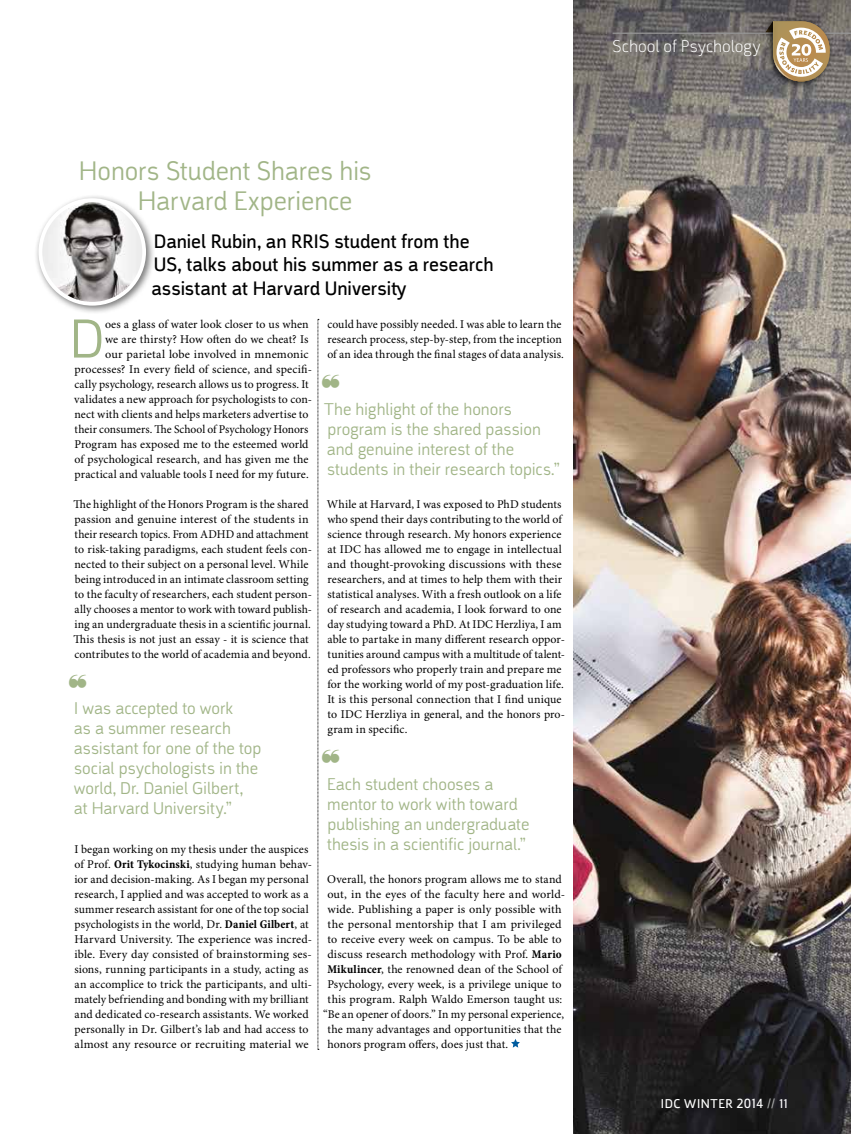
<style>
.page{position:relative;width:851px;height:1134px;background:#fff}
.page>*{position:absolute;margin:0;border:0;box-sizing:border-box;transform-origin:0 0}
.t1{font:300 56.25px "Argumentum";color:#a1b587}
.t2{font:300 27.5px/30px "Argumentum";letter-spacing:-.005em;color:#a1b587}
.t3{font:20px/23.8px "Argumentum";color:#000}
.t4{font:300 17.5px/20px "Argumentum";color:#a1b587}
.t5{font:200 17.5px "Argumentum";letter-spacing:-.005em;color:#fff}
.t6{font:13.12px "Argumentum";letter-spacing:.045em;color:#fff}
.t7{font:11.88px/15px "Minion Pro";letter-spacing:.005em;color:#000}
.s1{font-family:"Minion Pro Bold Cn Capt"}
.s2{font-size:13.75px}
.s3{font-size:13.75px;color:#acadad}
</style>
<div class="page">
<img style="left:573px;top:0;width:277px;height:1134px">
<hr style="left:612px;top:33px;width:238px;height:1px;background:#969696">
<div style="left:764px;top:16px;width:70px;height:73px;background:#000;opacity:.4"></div>
<svg style="left:511px;top:1039px;width:9px;height:9px"></svg>
<div style="left:34px;top:194px;width:121px;height:121px;background:#000;opacity:.53"></div>
<img style="left:40px;top:200px;width:104px;height:104px;border-radius:52px">
<div style="left:39px;top:198px;width:107px;height:108px;border:4px solid #fff;border-radius:50%"></div>
<div style="left:767px;top:19px;width:65px;height:68px;background:#000;opacity:.4"></div>
<div style="left:764px;top:16px;width:54px;height:73px;background:#000;opacity:.4"></div>
<svg style="left:765px;top:21px;width:64px;height:60px"></svg>
<svg style="left:317px;top:319px;width:3px;height:731px"></svg>
<h2 class="t2" style="left:138px;top:156px;width:235px;text-indent:-59px">Honors Student Shares his<br>Harvard Experience</h2>
<h3 class="t3" style="left:151px;top:229px;width:343px">Daniel Rubin, an RRIS student from the<br>US, talks about his summer as a research assistant at Harvard University</h3>
<p class="t7" style="left:74px;top:317px;width:239px;text-align:right">oes a glass of water look closer to us when<br>we are thirsty? How often do we cheat? Is<br>our parietal lobe involved in mnemonic processes? In every field of science, and specifi&shy;cally psychology, research allows us to progress. It validates a new approach for psychologists to con&shy;nect with clients and helps marketers advertise to their consumers. The School of Psychology Honors Program has exposed me to the esteemed world of psychological research, and has given me the practical and valuable tools I need for my future.</p>
<p class="t7" style="left:74px;top:497px;width:240px">The highlight of the Honors Program is the shared passion and genuine interest of the students in their research topics. From ADHD and attachment to risk-taking paradigms, each student feels con&shy;nected to their subject on a personal level. While being introduced in an intimate classroom setting to the faculty of researchers, each student person&shy;ally chooses a mentor to work with toward publish&shy;ing an undergraduate thesis in a scientific journal.<br>This thesis is not just an essay - it is science that contributes to the world of academia and beyond.</p>
<h1 class="t1" style="left:69px;top:305px;width:37px">D</h1>
<h3 class="t4" style="left:74px;top:698px;width:189px">I was accepted to work<br>as a summer research assistant for one of the top social psychologists in the world, Dr. Daniel Gilbert,<br>at Harvard University.”</h3>
<p class="t7" style="left:74px;top:842px;width:239px">I began working on my thesis under the auspices of Prof. <span class="s1">Orit Tykocinski</span>, studying human behav&shy;ior and decision-making. As I began my personal research, I applied and was accepted to work as a summer research assistant for one of the top social psychologists in the world, Dr. <span class="s1">Daniel Gilbert</span>, at Harvard University. The experience was incred&shy;ible. Every day consisted of brainstorming ses&shy;sions, running participants in a study, acting as an accomplice to trick the participants, and ulti&shy;mately befriending and bonding with my brilliant and dedicated co-research assistants. We worked personally in Dr. Gilbert’s lab and had access to almost any resource or recruiting material we</p>
<p class="t7" style="left:327px;top:317px;width:238px">could have possibly needed. I was able to learn the research process, step-by-step, from the inception of an idea through the final stages of data analysis.</p>
<h3 class="t4" style="left:324px;top:399px;width:237px">The highlight of the honors program is the shared passion and genuine interest of the students in their research topics.”</h3>
<p class="t7" style="left:326px;top:497px;width:240px">While at Harvard, I was exposed to PhD students who spend their days contributing to the world of science through research. My honors experience at IDC has allowed me to engage in intellectual and thought-provoking discussions with these researchers, and at times to help them with their statistical analyses. With a fresh outlook on a life of research and academia, I look forward to one day studying toward a PhD. At IDC Herzliya, I am able to partake in many different research oppor&shy;tunities around campus with a multitude of talent&shy;ed professors who properly train and prepare me for the working world of my post-graduation life.<br>It is this personal connection that I find unique to IDC Herzliya in general, and the honors pro&shy;gram in specific.</p>
<h3 class="t4" style="left:327px;top:774px;width:204px">Each student chooses a mentor to work with toward publishing an undergraduate thesis in a scientific journal.”</h3>
<p class="t7" style="left:327px;top:872px;width:236px">Overall, the honors program allows me to stand</p>
<p class="t7" style="left:327px;top:887px;width:239px">out, in the eyes of the faculty here and world-</p>
<p class="t7" style="left:327px;top:902px;width:236px">wide. Publishing a paper is only possible with</p>
<p class="t7" style="left:327px;top:917px;width:235px">the personal mentorship that I am privileged</p>
<p class="t7" style="left:327px;top:932px;width:235px">to receive every week on campus. To be able to</p>
<p class="t7" style="left:327px;top:947px;width:236px">discuss research methodology with Prof. <span class="s1">Mario</span></p>
<p class="t7" style="left:327px;top:962px;width:236px"><span class="s1">Mikulincer</span>, the renowned dean of the School of</p>
<p class="t7" style="left:327px;top:977px;width:236px">Psychology, every week, is a privilege unique to</p>
<p class="t7" style="left:327px;top:992px;width:236px">this program. Ralph Waldo Emerson taught us:</p>
<p class="t7" style="left:323px;top:1007px;width:242px">“Be an opener of doors.” In my personal experience,</p>
<p class="t7" style="left:327px;top:1022px;width:235px">the many advantages and opportunities that the</p>
<p class="t7" style="left:327px;top:1037px;width:182px">honors program offers, does just that.</p>
<h3 class="t5" style="left:612px;top:36px;width:150px">School of Psychology</h3>
<p class="t6" style="left:661px;top:1095px;width:128px">IDC WINTER <span class="s2">2014</span> <span class="s3">//</span> 11</p>
</div>
